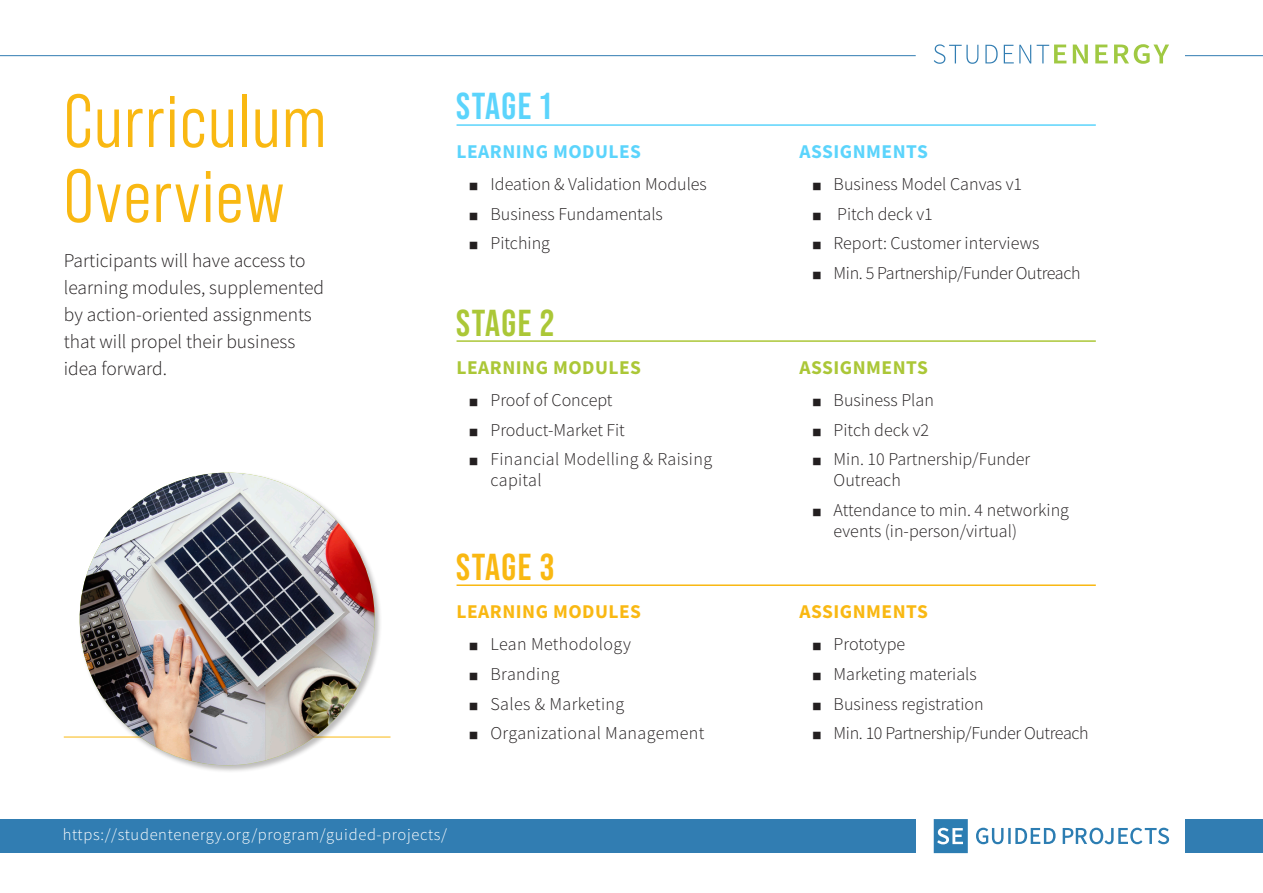
<style>
.page{position:relative;width:1263px;height:893px;background:#fff}
.page>*{position:absolute;margin:0;border:0;box-sizing:border-box;transform-origin:0 0}
.t1{font:75px/75px "Bebas Neue Pro Middle";letter-spacing:.02em;color:#f9b812}
.t2{font:700 37.5px "Bebas Neue Pro";letter-spacing:.04em;color:#5bd4fc}
.t3{font:700 37.5px "Bebas Neue Pro";letter-spacing:.04em;color:#abc737}
.t4{font:700 37.5px "Bebas Neue Pro";letter-spacing:.04em;color:#f9b812}
.t5{font:300 19.5px/27px "Source Sans Pro";color:#231f20}
.t6{font:700 19.5px "Source Sans Pro";letter-spacing:.025em;color:#5bd4fc}
.t7{font:700 19.5px "Source Sans Pro";letter-spacing:.025em;color:#abc737}
.t8{font:700 19.5px "Source Sans Pro";letter-spacing:.025em;color:#f9b812}
.t9{font:300 18px/21px "Source Sans Pro";color:#231f20}
.t10{font:300 18px/21px "Source Sans Pro";letter-spacing:.02em;color:#231f20}
.t11{font:300 18px "Source Sans Pro";letter-spacing:-.02em;color:#231f20}
.t12{font:300 16.5px "Source Sans Pro";letter-spacing:.04em;color:#fff}
</style>
<div class="page">
<svg style="left:934px;top:44px;width:44px;height:20px"></svg>
<svg style="left:985px;top:45px;width:13px;height:18px"></svg>
<svg style="left:1004px;top:45px;width:27px;height:18px"></svg>
<svg style="left:1037px;top:45px;width:29px;height:18px"></svg>
<svg style="left:1073px;top:45px;width:15px;height:18px"></svg>
<svg style="left:1095px;top:45px;width:13px;height:18px"></svg>
<svg style="left:1114px;top:44px;width:55px;height:20px"></svg>
<hr style="left:0;top:55px;width:916px;height:1px;background:#317db2">
<hr style="left:1185px;top:55px;width:78px;height:1px;background:#317db2">
<svg style="left:934px;top:819px;width:235px;height:34px"></svg>
<div style="left:0;top:819px;width:916px;height:34px;background:#317db2"></div>
<div style="left:1185px;top:819px;width:78px;height:34px;background:#317db2"></div>
<hr style="left:456px;top:124px;width:640px;height:2px;background:#5bd4fc">
<hr style="left:456px;top:340px;width:640px;height:2px;background:#abc737">
<hr style="left:456px;top:584px;width:640px;height:2px;background:#f9b812">
<hr style="left:64px;top:737px;width:326px;height:1px;background:#f9b812">
<div style="left:78px;top:471px;width:304px;height:302px;background:#231f20;opacity:.3"></div>
<img style="left:80px;top:473px;width:295px;height:292px">
<p class="t1" style="left:64px;top:83px;width:264px">Curriculum<br>Overview</p>
<p class="t5" style="left:64px;top:247px;width:262px">Participants will have access to learning modules, supplemented by action-oriented assignments that will propel their business idea forward.</p>
<p class="t2" style="left:456px;top:85px;width:96px">STAGE 1</p>
<p class="t6" style="left:456px;top:138px;width:186px">LEARNING MODULES</p>
<p class="t9" style="left:491px;top:174px;width:218px">Ideation &amp; Validation Modules</p>
<p class="t9" style="left:491px;top:203px;width:174px">Business Fundamentals</p>
<p class="t9" style="left:491px;top:233px;width:61px">Pitching</p>
<p class="t3" style="left:456px;top:301px;width:99px">STAGE 2</p>
<p class="t7" style="left:456px;top:354px;width:186px">LEARNING MODULES</p>
<p class="t9" style="left:491px;top:390px;width:123px">Proof of Concept</p>
<p class="t9" style="left:491px;top:419px;width:136px">Product-Market Fit</p>
<p class="t10" style="left:491px;top:449px;width:223px">Financial Modelling &amp; Raising capital</p>
<p class="t4" style="left:456px;top:545px;width:99px">STAGE 3</p>
<p class="t8" style="left:456px;top:598px;width:186px">LEARNING MODULES</p>
<p class="t10" style="left:491px;top:634px;width:142px">Lean Methodology</p>
<p class="t10" style="left:491px;top:663px;width:70px">Branding</p>
<p class="t10" style="left:491px;top:693px;width:135px">Sales &amp; Marketing</p>
<p class="t10" style="left:491px;top:722px;width:215px">Organizational Management</p>
<p class="t12" style="left:63px;top:825px;width:386px">https://studentenergy.org/program/guided-projects/</p>
<p class="t6" style="left:799px;top:138px;width:130px">ASSIGNMENTS</p>
<p class="t9" style="left:833px;top:174px;width:190px">Business Model Canvas v1</p>
<p class="t9" style="left:837px;top:203px;width:97px">Pitch deck v1</p>
<p class="t9" style="left:833px;top:233px;width:207px">Report: Customer interviews</p>
<p class="t11" style="left:833px;top:262px;width:249px">Min. 5 Partnership/Funder Outreach</p>
<p class="t7" style="left:799px;top:354px;width:130px">ASSIGNMENTS</p>
<p class="t9" style="left:833px;top:390px;width:102px">Business Plan</p>
<p class="t9" style="left:833px;top:419px;width:97px">Pitch deck v2</p>
<p class="t9" style="left:833px;top:449px;width:198px">Min. 10 Partnership/Funder<br>Outreach</p>
<p class="t9" style="left:833px;top:499px;width:237px">Attendance to min. 4 networking events (in-person/virtual)</p>
<p class="t8" style="left:799px;top:598px;width:130px">ASSIGNMENTS</p>
<p class="t9" style="left:833px;top:634px;width:73px">Prototype</p>
<p class="t9" style="left:833px;top:663px;width:145px">Marketing materials</p>
<p class="t9" style="left:833px;top:693px;width:152px">Business registration</p>
<p class="t11" style="left:833px;top:722px;width:257px">Min. 10 Partnership/Funder Outreach</p>
</div>
